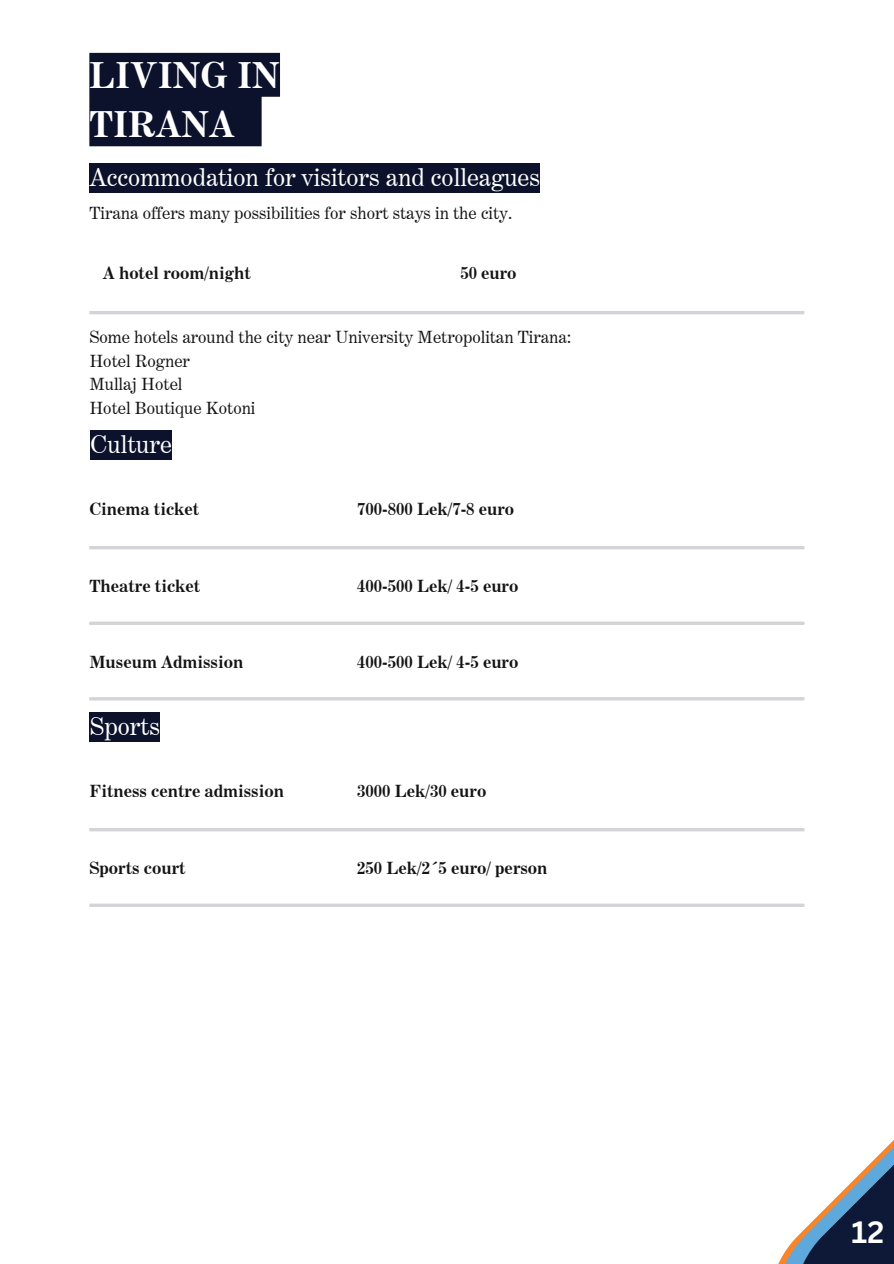
<style>
.page{position:relative;width:894px;height:1264px;background:#fff}
.page>*{position:absolute;margin:0;border:0;box-sizing:border-box;transform-origin:0 0}
.t1{font:700 36px/49.5px "Century Expanded BT";color:#fff}
.t2{font:700 30px "Canva Sans";color:#fff}
.t3{font:24.45px "Century Expanded BT";color:#fff}
.t4{font:700 16.95px "Century Expanded BT";color:#141415}
.t5{font:16.95px/23.7px "Century Expanded BT";color:#141415}
</style>
<div class="page">
<svg style="left:89px;top:549px;width:715px;height:1px"></svg>
<hr style="left:89px;top:546px;width:715px;height:3px;background:#d5d3d7">
<svg style="left:89px;top:621px;width:715px;height:4px;fill:#d6d4d8"></svg>
<hr style="left:89px;top:697px;width:715px;height:3px;background:#d5d3d7">
<svg style="left:89px;top:831px;width:715px;height:1px"></svg>
<hr style="left:89px;top:828px;width:715px;height:3px;background:#d5d3d7">
<svg style="left:89px;top:903px;width:715px;height:4px;fill:#d5d4d7"></svg>
<hr style="left:89px;top:311px;width:715px;height:3px;background:#d5d3d7">
<div style="left:89px;top:53px;width:191px;height:93px;background:#0c122c"></div>
<div style="left:90px;top:430px;width:82px;height:30px;background:#0c122c"></div>
<div style="left:90px;top:712px;width:70px;height:30px;background:#0c122c"></div>
<div style="left:89px;top:163px;width:451px;height:30px;background:#0c122c"></div>
<svg style="left:778px;top:1141px;width:115px;height:122px"></svg>
<h1 class="t1" style="left:89px;top:50px;width:192px">LIVING IN<br>TIRANA</h1>
<h3 class="t3" style="left:89px;top:162px;width:452px">Accommodation for visitors and colleagues</h3>
<p class="t5" style="left:89px;top:201px;width:424px">Tirana offers many possibilities for short stays in the city.</p>
<p class="t4" style="left:103px;top:263px;width:149px">A hotel room/night</p>
<p class="t4" style="left:460px;top:263px;width:58px">50 euro</p>
<p class="t5" style="left:89px;top:325px;width:483px">Some hotels around the city near University Metropolitan Tirana:<br>Hotel Rogner<br>Mullaj Hotel<br>Hotel Boutique Kotoni</p>
<h3 class="t3" style="left:90px;top:429px;width:83px">Culture</h3>
<p class="t4" style="left:89px;top:498px;width:111px">Cinema ticket</p>
<p class="t4" style="left:357px;top:498px;width:158px">700-800 Lek/7-8 euro</p>
<p class="t4" style="left:89px;top:575px;width:112px">Theatre ticket</p>
<p class="t4" style="left:357px;top:575px;width:163px">400-500 Lek/ 4-5 euro</p>
<p class="t4" style="left:89px;top:651px;width:155px">Museum Admission</p>
<p class="t4" style="left:357px;top:651px;width:163px">400-500 Lek/ 4-5 euro</p>
<h3 class="t3" style="left:90px;top:711px;width:72px">Sports</h3>
<p class="t4" style="left:89px;top:780px;width:196px">Fitness centre admission</p>
<p class="t4" style="left:357px;top:780px;width:131px">3000 Lek/30 euro</p>
<p class="t4" style="left:89px;top:857px;width:98px">Sports court</p>
<p class="t4" style="left:357px;top:857px;width:192px">250 Lek/2´5 euro/ person</p>
<h2 class="t2" style="left:851px;top:1214px;width:34px">12</h2>
</div>
